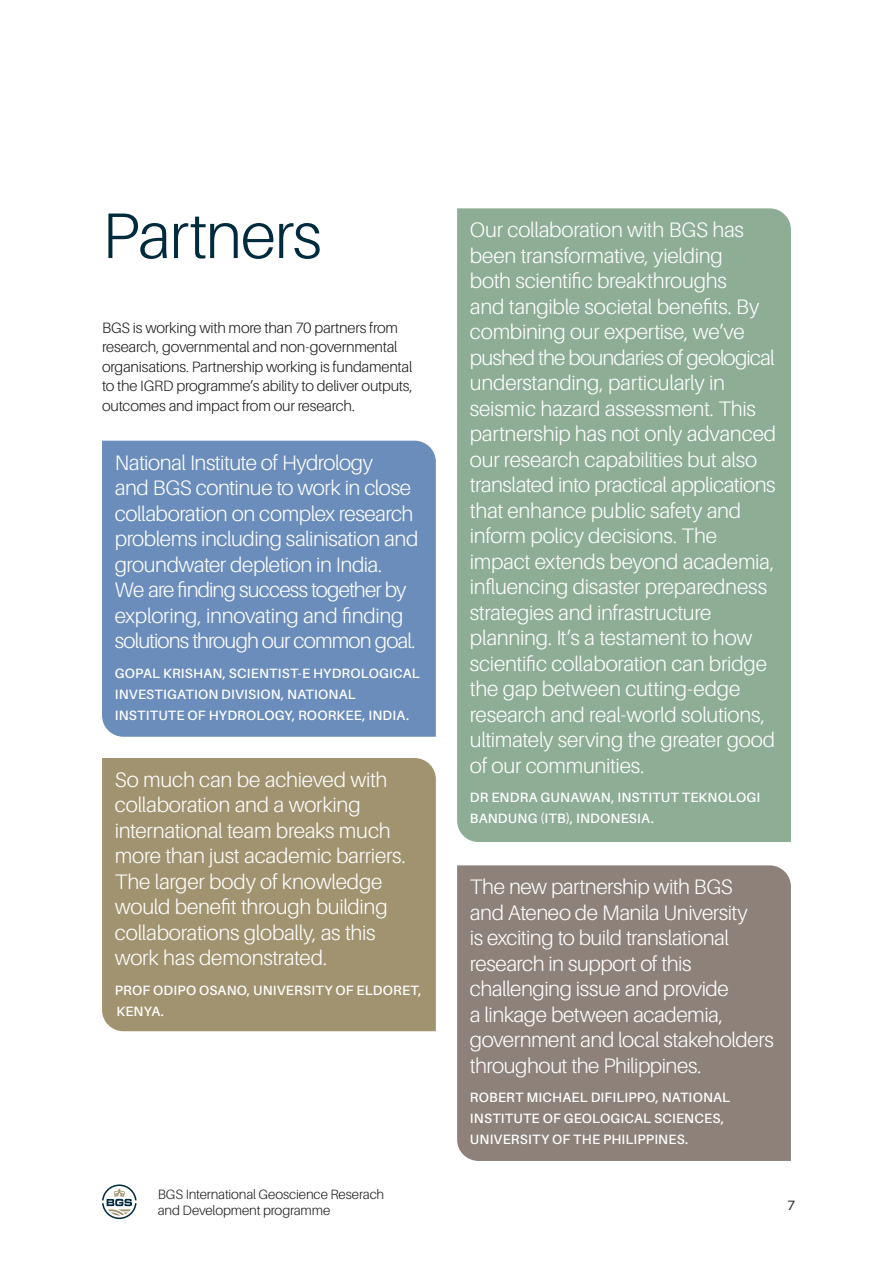
<style>
.page{position:relative;width:893px;height:1263px;background:#fff}
.page>*{position:absolute;margin:0;border:0;box-sizing:border-box;transform-origin:0 0}
.H3_Heading_-_Earth{font:300 64.5px "Aileron";letter-spacing:-.02em;color:#002b3e}
.Pull_out{font:300 21px/25.5px "Aileron";letter-spacing:-.02em;color:#fff}
.Body_text_-_Black{font:300 15px/19.5px "Aileron";letter-spacing:-.015em;color:#231f20}
.Quote_details{font:600 13.5px/21px "Aileron";letter-spacing:.015em;color:#fff}
.t1{font:300 13.5px/16.5px "Aileron";letter-spacing:-.01em;color:#231f20}
.t2{font:13.5px "Aileron";color:#231f20}
</style>
<div class="page">
<svg style="left:102px;top:1184px;width:35px;height:35px"></svg>
<div style="left:102px;top:758px;width:334px;height:273px;background:#a19370"></div>
<div style="left:457px;top:865px;width:334px;height:296px;background:#8d817a"></div>
<div style="left:457px;top:208px;width:334px;height:634px;background:#8ead95"></div>
<div style="left:102px;top:441px;width:334px;height:296px;background:#6b8dbb"></div>
<p class="H3_Heading_-_Earth" style="left:102px;top:200px;width:221px">Partners</p>
<p class="Body_text_-_Black" style="left:102px;top:318px;width:312px">BGS is working with more than 70 partners from research, governmental and non-governmental organisations. Partnership working is fundamental to the IGRD programme’s ability to deliver outputs, outcomes and impact from our research.</p>
<p class="Pull_out" style="left:115px;top:450px;width:305px">National Institute of Hydrology<br>and BGS continue to work in close collaboration on complex research problems including salinisation and groundwater depletion in India.<br>We are finding success together by exploring, innovating and finding solutions through our common goal.</p>
<p class="Quote_details" style="left:115px;top:662px;width:306px">GOPAL KRISHAN, SCIENTIST-E HYDROLOGICAL<br>INVESTIGATION DIVISION, NATIONAL<br>INSTITUTE OF HYDROLOGY, ROORKEE, INDIA.</p>
<p class="Pull_out" style="left:115px;top:767px;width:293px">So much can be achieved with collaboration and a working international team breaks much more than just academic barriers.<br>The larger body of knowledge would benefit through building collaborations globally, as this work has demonstrated.</p>
<p class="Quote_details" style="left:115px;top:980px;width:308px">PROF ODIPO OSANO, UNIVERSITY OF ELDORET,<br>KENYA.</p>
<p class="Pull_out" style="left:470px;top:217px;width:308px">Our collaboration with BGS has been transformative, yielding<br>both scientific breakthroughs<br>and tangible societal benefits. By combining our expertise, we’ve pushed the boundaries of geological understanding, particularly in seismic hazard assessment. This partnership has not only advanced our research capabilities but also translated into practical applications that enhance public safety and inform policy decisions. The impact extends beyond academia, influencing disaster preparedness strategies and infrastructure planning. It’s a testament to how scientific collaboration can bridge the gap between cutting-edge research and real-world solutions, ultimately serving the greater good of our communities.</p>
<p class="Quote_details" style="left:470px;top:787px;width:292px">DR ENDRA GUNAWAN, INSTITUT TEKNOLOGI<br>BANDUNG (ITB), INDONESIA.</p>
<p class="Pull_out" style="left:470px;top:874px;width:305px">The new partnership with BGS<br>and Ateneo de Manila University<br>is exciting to build translational research in support of this challenging issue and provide<br>a linkage between academia, government and local stakeholders throughout the Philippines.</p>
<p class="Quote_details" style="left:470px;top:1087px;width:262px">ROBERT MICHAEL DIFILIPPO, NATIONAL<br>INSTITUTE OF GEOLOGICAL SCIENCES,<br>UNIVERSITY OF THE PHILIPPINES.</p>
<p class="t1" style="left:158px;top:1186px;width:228px">BGS International Geoscience Reserach and Development programme</p>
<p class="t2" style="left:787px;top:1197px;width:9px">7</p>
</div>
